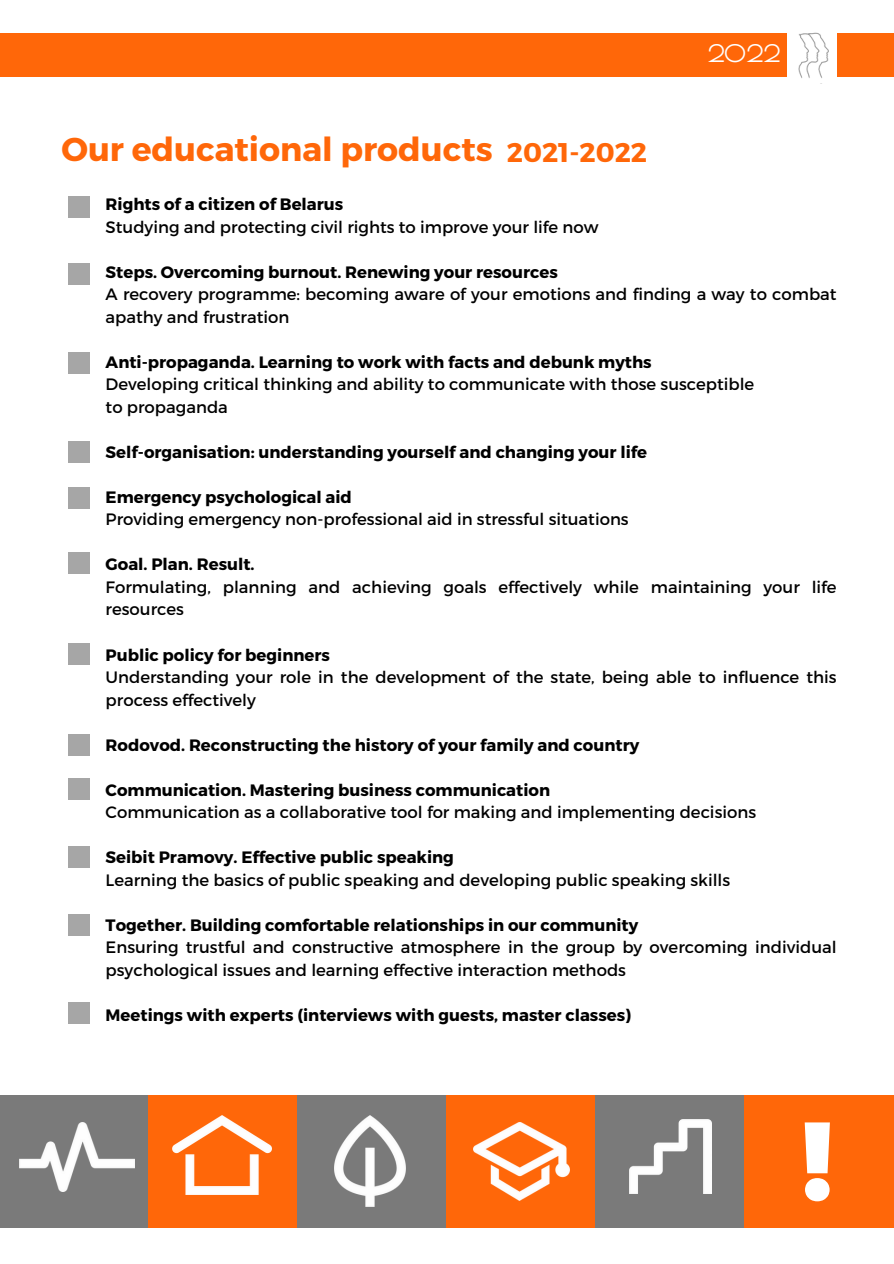
<style>
.page{position:relative;width:894px;height:1264px;background:#fff}
.page>*{position:absolute;margin:0;border:0;box-sizing:border-box;transform-origin:0 0}
.t1{font:900 103.05px "Klein Text";color:#fff}
.t2{font:700 33px "Montserrat";color:#ff6709}
.t3{font:700 27px "Montserrat";color:#ff6709}
.t4{font:700 23.7px "Poiret One";color:#fff}
.t5{font:16.5px/22.5px "Montserrat";color:#000}
.t6{font:700 16.5px "Montserrat";color:#000}
</style>
<div class="page">
<div style="left:0;top:33px;width:786px;height:44px;background:#ff6709"></div>
<img style="left:798px;top:32px;width:31px;height:46px">
<div style="left:836px;top:33px;width:57px;height:44px;background:#ff6709"></div>
<div style="left:0;top:1095px;width:149px;height:132px;background:#7a7a7a"></div>
<div style="left:149px;top:1095px;width:149px;height:132px;background:#ff6709"></div>
<div style="left:298px;top:1095px;width:148px;height:132px;background:#7a7a7a"></div>
<div style="left:446px;top:1095px;width:149px;height:132px;background:#ff6709"></div>
<div style="left:595px;top:1095px;width:149px;height:132px;background:#7a7a7a"></div>
<div style="left:68px;top:196px;width:21px;height:22px;background:#a6a6a6"></div>
<div style="left:68px;top:263px;width:21px;height:21px;background:#a6a6a6"></div>
<div style="left:68px;top:352px;width:21px;height:21px;background:#a6a6a6"></div>
<div style="left:68px;top:441px;width:21px;height:21px;background:#a6a6a6"></div>
<div style="left:68px;top:487px;width:21px;height:21px;background:#a6a6a6"></div>
<div style="left:68px;top:552px;width:21px;height:22px;background:#a6a6a6"></div>
<div style="left:68px;top:643px;width:21px;height:21px;background:#a6a6a6"></div>
<div style="left:68px;top:734px;width:21px;height:22px;background:#a6a6a6"></div>
<div style="left:68px;top:778px;width:21px;height:22px;background:#a6a6a6"></div>
<div style="left:68px;top:846px;width:21px;height:21px;background:#a6a6a6"></div>
<div style="left:68px;top:913px;width:21px;height:22px;background:#a6a6a6"></div>
<div style="left:68px;top:1002px;width:21px;height:21px;background:#a6a6a6"></div>
<img style="left:173px;top:1115px;width:99px;height:79px">
<img style="left:473px;top:1122px;width:96px;height:78px">
<img style="left:334px;top:1115px;width:71px;height:91px">
<img style="left:20px;top:1122px;width:115px;height:69px">
<img style="left:629px;top:1119px;width:82px;height:74px">
<div style="left:744px;top:1095px;width:149px;height:132px;background:#ff6709"></div>
<h3 class="t2" style="left:61px;top:128px;width:432px">Our educational products</h3>
<h4 class="t3" style="left:506px;top:134px;width:142px">2021-2022</h4>
<p class="t4" style="left:707px;top:40px;width:74px">2022</p>
<h1 class="t6" style="left:106px;top:194px;width:239px">Rights of a citizen of Belarus</h1>
<h2 class="t5" style="left:106px;top:215px;width:494px">Studying and protecting civil rights to improve your life now</h2>
<p class="t6" style="left:106px;top:261px;width:453px">Steps. Overcoming burnout. Renewing your resources</p>
<p class="t5" style="left:106px;top:282px;width:732px">A recovery programme: becoming aware of your emotions and finding a way to combat apathy and frustration</p>
<p class="t6" style="left:106px;top:351px;width:547px">Anti-propaganda. Learning to work with facts and debunk myths</p>
<p class="t5" style="left:106px;top:372px;width:650px">Developing critical thinking and ability to communicate with those susceptible</p>
<p class="t5" style="left:106px;top:395px;width:124px">to propaganda</p>
<p class="t6" style="left:106px;top:441px;width:543px">Self-organisation: understanding yourself and changing your life</p>
<p class="t6" style="left:106px;top:486px;width:247px">Emergency psychological aid</p>
<h4 class="t5" style="left:106px;top:507px;width:524px">Providing emergency non-professional aid in stressful situations</h4>
<p class="t6" style="left:106px;top:554px;width:150px">Goal. Plan. Result.</p>
<p class="t5" style="left:106px;top:575px;width:732px">Formulating, planning and achieving goals effectively while maintaining your life resources</p>
<p class="t6" style="left:106px;top:644px;width:226px">Public policy for beginners</p>
<p class="t5" style="left:106px;top:665px;width:732px">Understanding your role in the development of the state, being able to influence this process effectively</p>
<p class="t6" style="left:106px;top:734px;width:535px">Rodovod. Reconstructing the history of your family and country</p>
<p class="t6" style="left:106px;top:779px;width:446px">Communication. Mastering business communication</p>
<h4 class="t5" style="left:106px;top:800px;width:651px">Communication as a collaborative tool for making and implementing decisions</h4>
<p class="t6" style="left:106px;top:846px;width:350px">Seibit Pramovy. Effective public speaking</p>
<p class="t5" style="left:106px;top:867px;width:626px">Learning the basics of public speaking and developing public speaking skills</p>
<p class="t6" style="left:106px;top:914px;width:534px">Together. Building comfortable relationships in our community</p>
<p class="t5" style="left:106px;top:935px;width:732px">Ensuring trustful and constructive atmosphere in the group by overcoming individual psychological issues and learning effective interaction methods</p>
<p class="t6" style="left:106px;top:1004px;width:527px">Meetings with experts (interviews with guests, master classes)</p>
<p class="t1" style="left:799px;top:1108px;width:38px">!</p>
</div>
